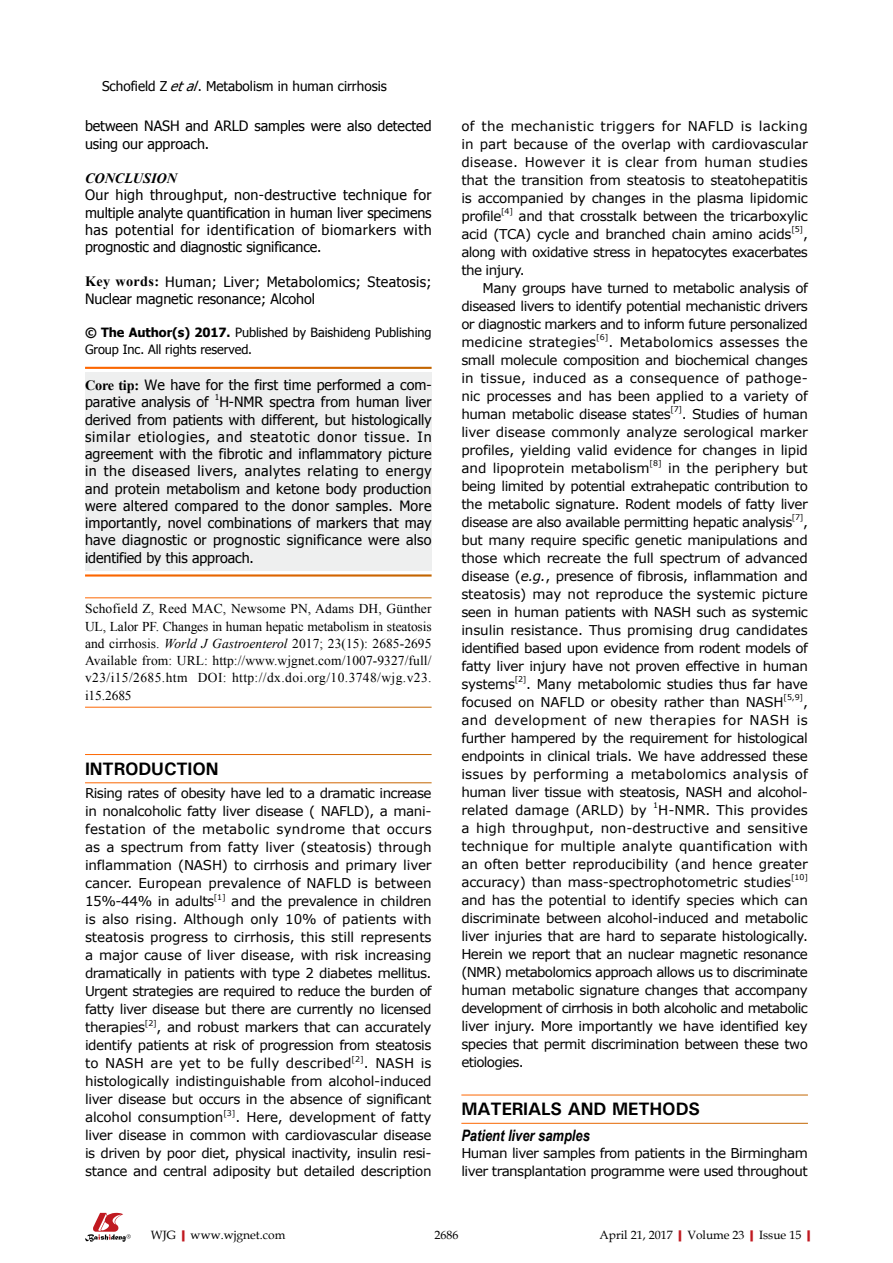
<style>
.page{position:relative;width:893px;height:1263px;background:#fff}
.page>*{position:absolute;margin:0;border:0;box-sizing:border-box;transform-origin:0 0}
.t1{font:700 18px "Univers";letter-spacing:-.01em;color:#000}
.t2{font:italic 700 15.75px "Arial Narrow";color:#000}
.t3{font:14.25px/17.2px "Tahoma";letter-spacing:-.005em;color:#000}
.t4{font:14.25px/17.2px "Tahoma";letter-spacing:.02em;color:#000}
.t5{font:13.5px/18px "Verdana";letter-spacing:-.03em;color:#000;text-align:justify}
.t6{font:13.5px/17.2px "Times New Roman";letter-spacing:.03em;color:#000;text-align:justify}
.t7{font:13.5px "Tahoma";color:#000}
.t8{font:13.5px "Verdana";letter-spacing:.005em;color:#000}
.t9{font:12.75px/17.2px "Tahoma";letter-spacing:-.005em;color:#000}
.t10{font:12px "Book Antiqua";color:#000}
.t11{font:8.25px "Tahoma";color:#000}
.t12{font:7.8px "Verdana";color:#000}
.s1{font-style:italic}
.s2{font-family:"Times New Roman";font-weight:700;font-style:italic}
.s3{font-family:"Times New Roman";font-weight:700}
.s4{font-weight:700}
.s5{font-weight:700;color:#c01920}
</style>
<div class="page">
<div style="left:85px;top:373px;width:347px;height:198px;background:#eeefef"></div>
<svg style="left:85px;top:1213px;width:46px;height:29px"></svg>
<p class="t7" style="left:102px;top:77px;width:286px">Schofield Z <span class="s1">etal</span>. Metabolism in human cirrhosis</p>
<p class="t3" style="left:85px;top:117px;width:348px">between NASH and ARLD samples were also detected using our approach.</p>
<p class="t3" style="left:85px;top:168px;width:348px"><span class="s2">CONCLUSION<br></span>Our high throughput, non-destructive technique for multiple analyte quantification in human liver specimens has potential for identification of biomarkers with prognostic and diagnostic significance.</p>
<p class="t4" style="left:85px;top:272px;width:348px"><span class="s3">Key words:</span> Human; liver; metabolomics; steatosis; nuclear magnetic resonance; alcohol</p>
<p class="t9" style="left:85px;top:323px;width:348px"><span class="s4">© The Author(s) 2017.</span> Published by Baishideng Publishing<br>Group Inc. All rights reserved.</p>
<p class="t3" style="left:85px;top:376px;width:347px"><span class="s3">Core tip:</span> We have for the first time performed a com&shy;parative analysis of</p>
<p class="t11" style="left:215px;top:392px;width:6px">1</p>
<p class="t3" style="left:85px;top:393px;width:348px;text-align:justify;text-indent:134px">H-NMR spectra from human liver derived from patients with different, but histologically similar etiologies, and steatotic donor tissue. In agreement with the fibrotic and inflammatory picture in the diseased livers, analytes relating to energy and protein metabolism and ketone body production were altered compared to the donor samples. More importantly, novel combinations of markers that may have diagnostic or prognostic significance were also identified by this approach.</p>
<p class="t6" style="left:85px;top:600px;width:348px">Schofield Z, Reed MAC, Newsome PN, Adams DH, Günther UL, Lalor PF. Changes in human hepatic metabolism in steatosis and cirrhosis. <span class="s1">World J Gastroenterol</span> 2017; 23(15): 2685-2695<br>Available from: URL: http://www.wjgnet.com/1007-9327/full/ v23/i15/2685.htm DOI: http://dx.doi.org/10.3748/wjg.v23. i15.2685</p>
<p class="t1" style="left:85px;top:757px;width:135px">INTRODUCTION</p>
<p class="t5" style="left:85px;top:784px;width:348px">Rising rates of obesity have led to a dramatic increase in nonalcoholic fatty liver disease ( NAFLD), a mani&shy;festation of the metabolic syndrome that occurs as a spectrum from fatty liver (steatosis) through inflammation (NASH) to cirrhosis and primary liver cancer. European prevalence of NAFLD is between 15%-44% in adults</p>
<p class="t12" style="left:214px;top:891px;width:13px">[1]</p>
<p class="t5" style="left:85px;top:892px;width:348px;text-indent:146px">and the prevalence in children is also rising. Although only 10% of patients with steatosis progress to cirrhosis, this still represents a major cause of liver disease, with risk increasing dramatically in patients with type 2 diabetes mellitus.<br>Urgent strategies are required to reduce the burden of fatty liver disease but there are currently no licensed therapies</p>
<p class="t12" style="left:145px;top:1017px;width:13px">[2]</p>
<p class="t5" style="left:85px;top:1018px;width:348px;text-indent:72px">, and robust markers that can accurately identify patients at risk of progression from steatosis to NASH are yet to be fully described</p>
<p class="t12" style="left:352px;top:1053px;width:14px">[2]</p>
<p class="t5" style="left:85px;top:1054px;width:348px;text-indent:279px">. NASH is histologically indistinguishable from alcohol-induced liver disease but occurs in the absence of significant alcohol consumption</p>
<p class="t12" style="left:223px;top:1107px;width:14px">[3]</p>
<p class="t5" style="left:85px;top:1108px;width:348px;text-indent:150px">. Here, development of fatty liver disease in common with cardiovascular disease is driven by poor diet, physical inactivity, insulin resi&shy;stance and central adiposity but detailed description</p>
<p class="t5" style="left:461px;top:117px;width:348px">of the mechanistic triggers for NAFLD is lacking in part because of the overlap with cardiovascular disease. However it is clear from human studies that the transition from steatosis to steatohepatitis is accompanied by changes in the plasma lipidomic profile</p>
<p class="t12" style="left:501px;top:206px;width:13px">[4]</p>
<p class="t5" style="left:461px;top:207px;width:348px;text-indent:57px">and that crosstalk between the tricarboxylic acid (TCA) cycle and branched chain amino acids</p>
<p class="t12" style="left:791px;top:224px;width:13px">[5]</p>
<p class="t5" style="left:803px;top:225px;width:6px">,</p>
<p class="t5" style="left:461px;top:243px;width:348px">along with oxidative stress in hepatocytes exacerbates</p>
<p class="t5" style="left:461px;top:261px;width:65px">the injury.</p>
<p class="t5" style="left:483px;top:279px;width:327px">Many groups have turned to metabolic analysis of</p>
<p class="t5" style="left:461px;top:297px;width:348px">diseased livers to identify potential mechanistic drivers</p>
<p class="t5" style="left:461px;top:315px;width:348px">or diagnostic markers and to inform future personalized</p>
<p class="t8" style="left:461px;top:333px;width:136px">medicine strategies</p>
<p class="t12" style="left:596px;top:332px;width:14px">[6]</p>
<p class="t5" style="left:461px;top:333px;width:348px;text-indent:147px">. Metabolomics assesses the small molecule composition and biochemical changes in tissue, induced as a consequence of pathoge&shy;nic processes and has been applied to a variety of human metabolic disease states</p>
<p class="t12" style="left:670px;top:404px;width:13px">[7]</p>
<p class="t5" style="left:461px;top:405px;width:348px;text-indent:220px">. Studies of human liver disease commonly analyze serological marker profiles, yielding valid evidence for changes in lipid and lipoprotein metabolism</p>
<p class="t12" style="left:650px;top:458px;width:14px">[8]</p>
<p class="t5" style="left:461px;top:459px;width:348px;text-indent:207px">in the periphery but being limited by potential extrahepatic contribution to the metabolic signature. Rodent models of fatty liver disease are also available permitting hepatic analysis</p>
<p class="t12" style="left:792px;top:512px;width:13px">[7]</p>
<p class="t5" style="left:461px;top:513px;width:348px;text-indent:342px">, but many require specific genetic manipulations and those which recreate the full spectrum of advanced disease (<span class="s1">e.g.</span>, presence of fibrosis, inflammation and steatosis) may not reproduce the systemic picture seen in human patients with NASH such as systemic insulin resistance. Thus promising drug candidates identified based upon evidence from rodent models of fatty liver injury have not proven effective in human systems</p>
<p class="t12" style="left:515px;top:674px;width:13px">[2]</p>
<p class="t5" style="left:461px;top:675px;width:348px;text-indent:65px">. Many metabolomic studies thus far have focused on NAFLD or obesity rather than NASH</p>
<p class="t12" style="left:784px;top:692px;width:21px">[5,9]</p>
<p class="t5" style="left:461px;top:693px;width:348px;text-align:left;text-indent:342px">, and development of new therapies for NASH is further hampered by the requirement for histological endpoints in clinical trials. We have addressed these issues by performing a metabolomics analysis of human liver tissue with steatosis, NASH and alcohol&shy;related damage (ARLD) by</p>
<p class="t12" style="left:653px;top:800px;width:7px">1</p>
<p class="t5" style="left:461px;top:801px;width:348px;text-indent:197px">H-NMR. This provides a high throughput, non-destructive and sensitive technique for multiple analyte quantification with an often better reproducibility (and hence greater accuracy) than mass-spectrophotometric studies</p>
<p class="t12" style="left:791px;top:872px;width:18px">[10]</p>
<p class="t5" style="left:461px;top:891px;width:348px">and has the potential to identify species which can discriminate between alcohol-induced and metabolic liver injuries that are hard to separate histologically.<br>Herein we report that an nuclear magnetic resonance (NMR) metabolomics approach allows us to discriminate human metabolic signature changes that accompany development of cirrhosis in both alcoholic and metabolic liver injury. More importantly we have identified key species that permit discrimination between these two etiologies.</p>
<p class="t1" style="left:461px;top:1098px;width:240px">MATERIALS AND METHODS</p>
<p class="t2" style="left:461px;top:1123px;width:130px">Patient liver samples</p>
<p class="t5" style="left:461px;top:1143px;width:348px">Human liver samples from patients in the Birmingham liver transplantation programme were used throughout</p>
<p class="t10" style="left:151px;top:1226px;width:136px">WJG<span class="s5">|</span>www.wjgnet.com</p>
<p class="t10" style="left:434px;top:1226px;width:25px">2686</p>
<p class="t10" style="left:599px;top:1226px;width:218px">April 21, 2017<span class="s5">|</span>Volume 23<span class="s5">|</span>Issue 15<span class="s5">|</span></p>
</div>
